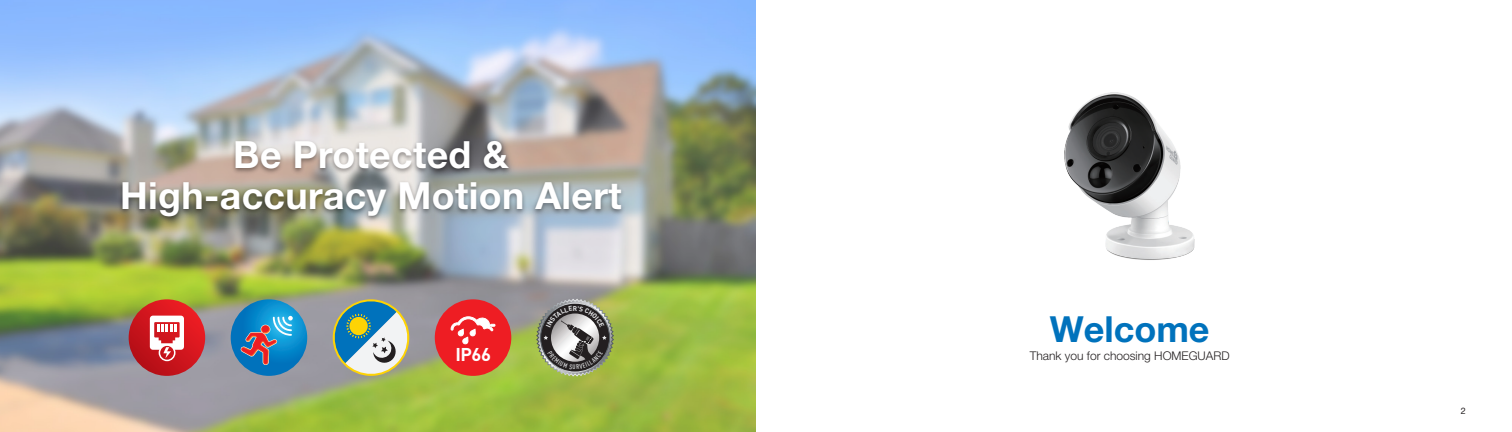
<style>
.page{position:relative;width:1512px;height:432px;background:#fff}
.page>*{position:absolute;margin:0;border:0;box-sizing:border-box;transform-origin:0 0}
.t1{font:700 37.5px/40.5px "Helvetica Neue LT Pro";letter-spacing:.01em;color:#fff;text-align:center}
.t2{font:700 36px "Helvetica Neue LT Pro";color:#0072bc}
.t3{font:700 18.3px "DIN Pro";color:#fff}
.t4{font:300 12px "Helvetica Neue LT Pro";color:#231f20}
.t5{font:9px "Helvetica Neue LT Pro";color:#231f20}
</style>
<div class="page">
<img style="left:0;top:0;width:756px;height:432px">
<img style="left:113px;top:132px;width:516px;height:94px">
<img style="left:1065px;top:92px;width:130px;height:168px">
<svg style="left:231px;top:299px;width:76px;height:77px"></svg>
<svg style="left:129px;top:299px;width:76px;height:77px"></svg>
<svg style="left:331px;top:298px;width:80px;height:79px"></svg>
<div style="left:435px;top:299px;width:76px;height:77px;background:#ee1d23;border-radius:50%"></div>
<svg style="left:451px;top:317px;width:44px;height:27px"></svg>
<svg style="left:240px;top:316px;width:53px;height:83px"></svg>
<svg style="left:150px;top:316px;width:34px;height:45px"></svg>
<svg style="left:536px;top:299px;width:78px;height:77px"></svg>
<p class="t1" style="left:120px;top:134px;width:503px">Be Protected &amp;<br>High-accuracy Motion Alert</p>
<p class="t3" style="left:455px;top:342px;width:37px">IP66</p>
<p class="t2" style="left:1050px;top:306px;width:161px">Welcome</p>
<p class="t4" style="left:1030px;top:348px;width:201px">Thank you for choosing HOMEGUARD</p>
<p class="t5" style="left:1461px;top:405px;width:7px">2</p>
</div>
